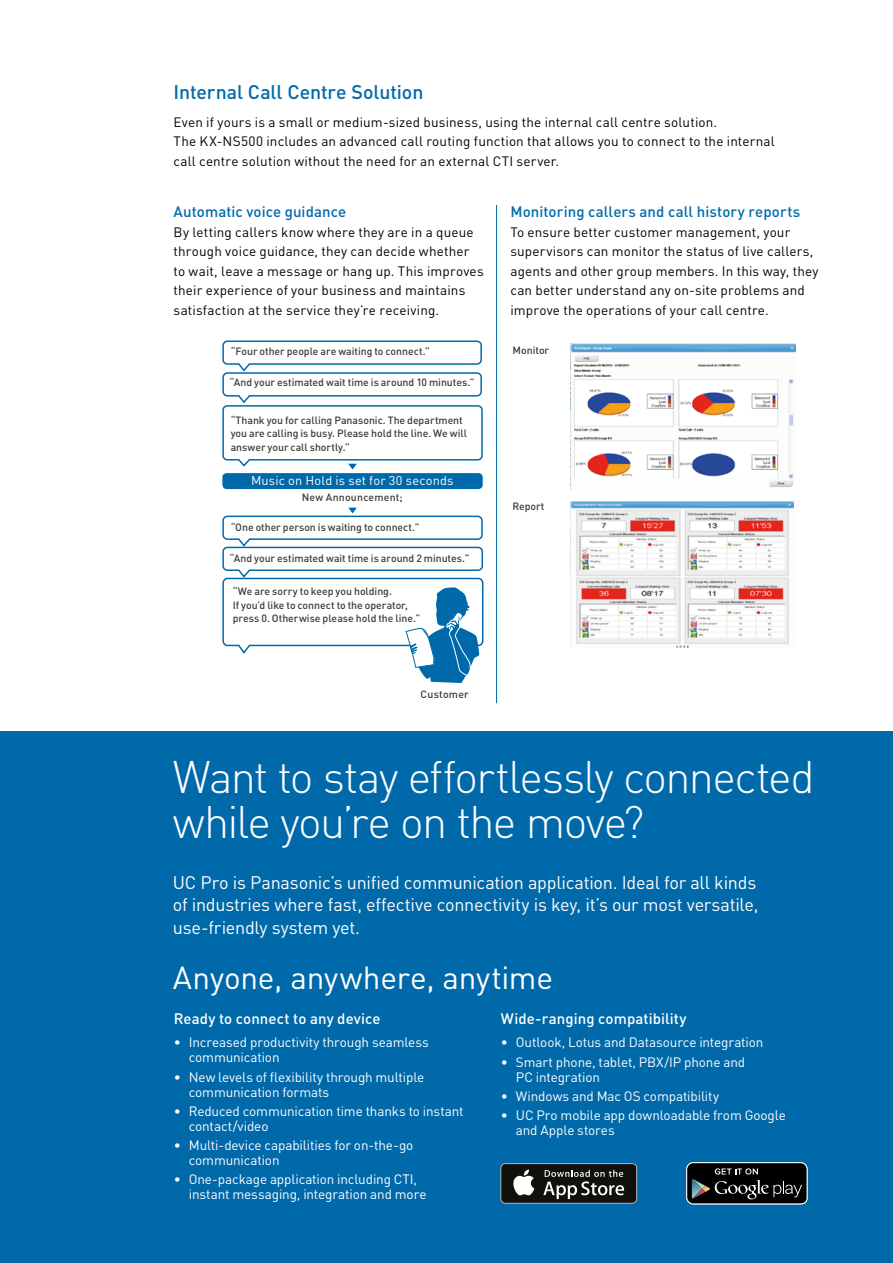
<style>
.page{position:relative;width:893px;height:1263px;background:#fff}
.page>*{position:absolute;margin:0;border:0;box-sizing:border-box;transform-origin:0 0}
.Title_1{font:300 45px/45px "DIN Pro";letter-spacing:-.035em;color:#fff}
.t1{font:31.5px "DIN Pro";letter-spacing:-.005em;color:#fff}
.t2{font:500 19.5px "DIN Pro";letter-spacing:-.005em;color:#0069aa}
.Title_1-2{font:18px/22.5px "DIN Pro";letter-spacing:-.015em;color:#fff}
.t3{font:500 15px "DIN Pro";letter-spacing:.005em;color:#0069aa}
.t4{font:500 15px "DIN Pro";letter-spacing:.005em;color:#fff}
.t5{font:13.5px/19.5px "DIN Pro";letter-spacing:.01em;color:#000}
.t6{font:13.5px/15px "DIN Pro";letter-spacing:-.01em;color:#fff}
.body_copy{font:12.75px "DIN Pro";letter-spacing:.015em;color:#fff}
.body_copy-2{font:500 10.5px/13.5px "DIN Pro";letter-spacing:-.005em;color:#3c3c3b}
.body_copy-3{font:500 10.5px "DIN Pro";letter-spacing:.02em;color:#3c3c3b}
</style>
<div class="page">
<div style="left:0;top:731px;width:893px;height:532px;background:#0069aa"></div>
<img style="left:570px;top:343px;width:225px;height:146px">
<img style="left:570px;top:501px;width:224px;height:147px">
<svg style="left:500px;top:1163px;width:137px;height:41px"></svg>
<div style="left:501px;top:1164px;width:135px;height:39px;background:#12100b;border-radius:4px"></div>
<svg style="left:513px;top:1169px;width:21px;height:26px"></svg>
<svg style="left:543px;top:1170px;width:81px;height:29px"></svg>
<div style="left:687px;top:1163px;width:120px;height:41px;background:#000;border-radius:6px"></div>
<div style="left:686px;top:1162px;width:121px;height:42px;border:1px solid #fff;border-radius:6px"></div>
<svg style="left:692px;top:1168px;width:110px;height:31px"></svg>
<div style="left:222px;top:473px;width:261px;height:16px;background:#0069aa;border-radius:4px"></div>
<svg style="left:222px;top:340px;width:261px;height:129px"></svg>
<svg style="left:222px;top:508px;width:262px;height:175px"></svg>
<hr style="left:496px;top:205px;width:1px;height:498px;background:#0069aa">
<p class="t2" style="left:174px;top:76px;width:251px">Internal Call Centre Solution</p>
<p class="t5" style="left:174px;top:111px;width:603px">Even if yours is a small or medium-sized business, using the internal call centre solution.<br>The KX-NS500 includes an advanced call routing function that allows you to connect to the internal call centre solution without the need for an external CTI server.</p>
<p class="t3" style="left:174px;top:199px;width:174px">Automatic voice guidance</p>
<p class="t5" style="left:174px;top:221px;width:312px">By letting callers know where they are in a queue through voice guidance, they can decide whether to wait, leave a message or hang up. This improves their experience of your business and maintains satisfaction at the service they’re receiving.</p>
<p class="body_copy-2" style="left:231px;top:344px;width:201px">“Four other people are waiting to connect.”</p>
<p class="body_copy-2" style="left:230px;top:375px;width:247px">“And your estimated wait time is around 10 minutes.”</p>
<p class="body_copy-2" style="left:231px;top:412px;width:238px">“Thank you for calling Panasonic. The department you are calling is busy. Please hold the line. We will answer your call shortly.”</p>
<p class="body_copy" style="left:251px;top:470px;width:204px">Music on Hold is set for 30 seconds</p>
<p class="body_copy-3" style="left:302px;top:489px;width:103px">New Announcement;</p>
<p class="body_copy-2" style="left:231px;top:519px;width:190px">“One other person is waiting to connect.”</p>
<p class="body_copy-2" style="left:230px;top:550px;width:241px">“And your estimated wait time is around 2 minutes.”</p>
<p class="body_copy-2" style="left:233px;top:584px;width:161px">“We are sorry to keep you holding.</p>
<p class="body_copy-2" style="left:233px;top:597px;width:189px">If you’d like to connect to the operator, press 0. Otherwise please hold the line.”</p>
<p class="body_copy-3" style="left:421px;top:686px;width:50px">Customer</p>
<p class="t3" style="left:510px;top:199px;width:291px">Monitoring callers and call history reports</p>
<p class="t5" style="left:510px;top:221px;width:310px">To ensure better customer management, your supervisors can monitor the status of live callers, agents and other group members. In this way, they can better understand any on-site problems and improve the operations of your call centre.</p>
<p class="body_copy-2" style="left:513px;top:342px;width:38px">Monitor</p>
<p class="body_copy-2" style="left:513px;top:498px;width:33px">Report</p>
<p class="Title_1" style="left:173px;top:750px;width:643px">Want to stay effortlessly connected while you’re on the move?</p>
<p class="Title_1-2" style="left:173px;top:869px;width:587px">UC Pro is Panasonic’s unified communication application. Ideal for all kinds of industries where fast, effective connectivity is key, it’s our most versatile, use-friendly system yet.</p>
<p class="t1" style="left:173px;top:953px;width:382px">Anyone, anywhere, anytime</p>
<p class="t4" style="left:174px;top:1006px;width:208px">Ready to connect to any device</p>
<p class="t6" style="left:189px;top:1034px;width:242px;text-indent:-15px">• Increased productivity through seamless communication</p>
<p class="t6" style="left:189px;top:1068px;width:237px;text-indent:-15px">• New levels of flexibility through multiple communication formats</p>
<p class="t6" style="left:189px;top:1102px;width:276px;text-indent:-15px">• Reduced communication time thanks to instant contact/video</p>
<p class="t6" style="left:189px;top:1136px;width:226px;text-indent:-15px">• Multi-device capabilities for on-the-go communication</p>
<p class="t6" style="left:189px;top:1171px;width:239px;text-indent:-15px">• One-package application including CTI, instant messaging, integration and more</p>
<p class="t4" style="left:501px;top:1006px;width:187px">Wide-ranging compatibility</p>
<p class="t6" style="left:501px;top:1034px;width:264px">• Outlook, Lotus and Datasource integration</p>
<p class="t6" style="left:516px;top:1053px;width:231px;text-indent:-15px">• Smart phone, tablet, PBX/IP phone and<br>PC integration</p>
<p class="t6" style="left:501px;top:1087px;width:220px">• Windows and Mac OS compatibility</p>
<p class="t6" style="left:516px;top:1106px;width:271px;text-indent:-15px">• UC Pro mobile app downloadable from Google and Apple stores</p>
</div>
